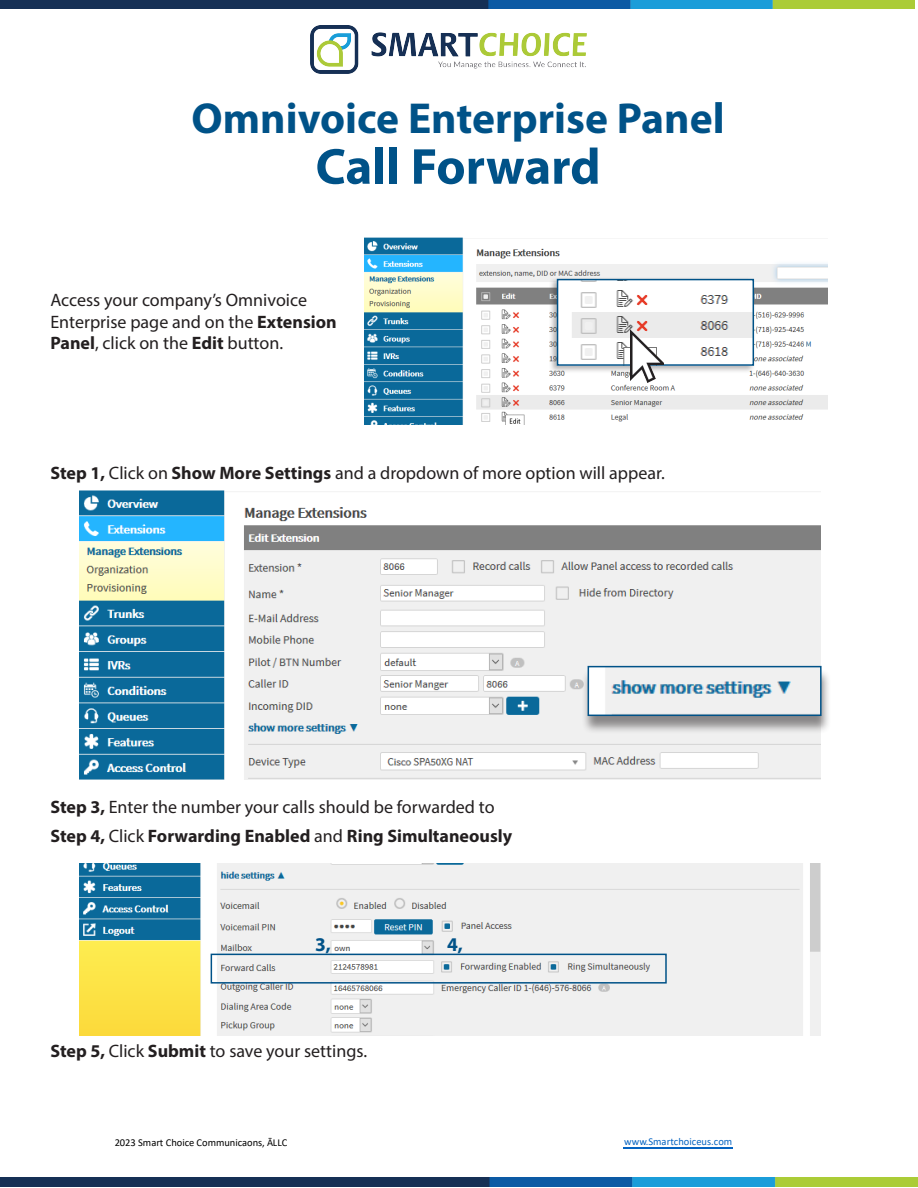
<style>
.page{position:relative;width:918px;height:1188px;background:#fff}
.page>*{position:absolute;margin:0;border:0;box-sizing:border-box;transform-origin:0 0}
.t1{font:700 51px "Myriad Pro";color:#005288}
.t2{font:700 43.5px "Myriad Pro";color:#005288}
.t3{font:700 19.5px "Myriad Pro";color:#005288}
.t4{font:18px/21.6px "Myriad Pro";color:#231f20}
.t5{font:700 18px "Myriad Pro";color:#231f20}
.t6{font:10.5px "Calibri";letter-spacing:-.005em;color:#000}
.t7{font:10.5px "Calibri";color:#0563c1}
.s1{font-weight:700}
.s2{font-weight:400}
</style>
<div class="page">
<img style="left:364px;top:237px;width:463px;height:188px">
<img style="left:79px;top:490px;width:742px;height:289px">
<div style="left:581px;top:668px;width:250px;height:67px;background:#231f20;opacity:.5"></div>
<img style="left:591px;top:669px;width:228px;height:44px">
<div style="left:588px;top:666px;width:234px;height:50px;border:2px solid #005288"></div>
<div style="left:549px;top:277px;width:207px;height:97px;background:#231f20;opacity:.34"></div>
<img style="left:560px;top:282px;width:191px;height:81px">
<div style="left:557px;top:279px;width:197px;height:87px;border:2px solid #005288"></div>
<img style="left:631px;top:329px;width:32px;height:53px">
<img style="left:79px;top:864px;width:742px;height:172px">
<div style="left:211px;top:954px;width:456px;height:30px;border:2px solid #005288"></div>
<img style="left:0;top:0;width:915px;height:8px">
<img style="left:311px;top:26px;width:275px;height:47px">
<hr style="left:624px;top:1147px;width:109px;height:1px;background:#0563c1">
<img style="left:0;top:1177px;width:918px;height:9px">
<p class="t2" style="left:192px;top:90px;width:535px">Omnivoice Enterprise Panel</p>
<p class="t1" style="left:316px;top:133px;width:287px">Call Forward</p>
<p class="t4" style="left:50px;top:289px;width:288px">Access your company’s Omnivoice<br>Enterprise page and on the <span class="s1">Extension<br>Panel</span>, click on the <span class="s1">Edit</span> button.</p>
<p class="t4" style="left:50px;top:462px;width:616px"><span class="s1">Step 1,</span> Click on <span class="s1">Show More Settings</span> and a dropdown of more option will appear.</p>
<p class="t4" style="left:50px;top:795px;width:446px"><span class="s1">Step 3,</span> Enter the number your calls should be forwarded to</p>
<p class="t5" style="left:50px;top:825px;width:463px">Step 4, <span class="s2">Click</span> Forwarding Enabled <span class="s2">and</span> Ring Simultaneously</p>
<p class="t3" style="left:315px;top:932px;width:17px">3,</p>
<p class="t3" style="left:447px;top:932px;width:17px">4,</p>
<p class="t4" style="left:50px;top:1040px;width:318px"><span class="s1">Step 5,</span> Click <span class="s1">Submit</span> to save your settings.</p>
<p class="t6" style="left:115px;top:1136px;width:174px">2023 Smart Choice Communicaons, ĀLLC</p>
<p class="t7" style="left:624px;top:1135px;width:110px">www.Smartchoiceus.com</p>
</div>
